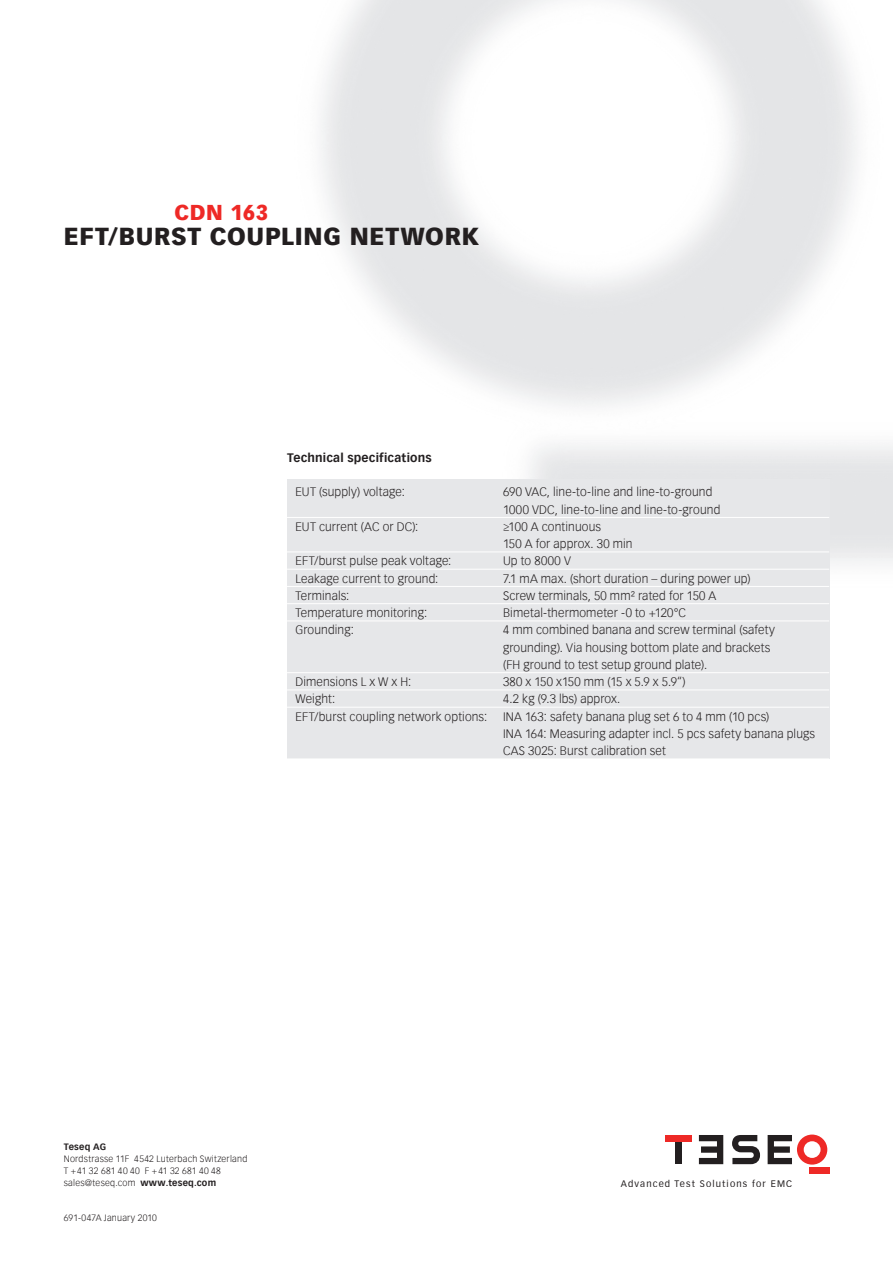
<style>
.page{position:relative;width:893px;height:1263px;background:#fff}
.page>*{position:absolute;margin:0;border:0;box-sizing:border-box;transform-origin:0 0}
.t1{font:900 24px "Vectora Com";letter-spacing:.03em;color:#231f20}
.t2{font:900 21px "Vectora Com";letter-spacing:.025em;color:#ee2926}
.t3{font:300 12px/17.2px "Vectora Com";letter-spacing:.01em;color:#231f20}
.t4{font:700 12px "Vectora Com";letter-spacing:.02em;color:#231f20}
.t5{font:9.15px "Vectora Com";letter-spacing:.125em;color:#231f20}
.t6{font:300 9px/12px "Vectora Com";letter-spacing:.025em;color:#231f20}
.t7{font:700 9px "Vectora Com";letter-spacing:.025em;color:#231f20}
.s1{font-weight:700}
</style>
<div class="page">
<div style="left:809px;top:1167px;width:20px;height:6px;background:#ee2926"></div>
<svg style="left:768px;top:1134px;width:59px;height:30px"></svg>
<svg style="left:699px;top:1135px;width:24px;height:29px"></svg>
<div style="left:675px;top:1141px;width:7px;height:23px;background:#231f20"></div>
<div style="left:665px;top:1135px;width:27px;height:6px;background:#ee2926"></div>
<svg style="left:732px;top:1135px;width:28px;height:29px"></svg>
<div style="left:287px;top:479px;width:542px;height:279px;background:#e6e7e9"></div>
<hr style="left:287px;top:517px;width:542px;height:1px;background:#fff">
<hr style="left:287px;top:551px;width:542px;height:1px;background:#fff">
<hr style="left:287px;top:569px;width:542px;height:1px;background:#fff">
<hr style="left:287px;top:586px;width:542px;height:1px;background:#fff">
<hr style="left:287px;top:603px;width:542px;height:1px;background:#fff">
<hr style="left:287px;top:620px;width:542px;height:1px;background:#fff">
<hr style="left:287px;top:672px;width:542px;height:1px;background:#fff">
<hr style="left:287px;top:689px;width:542px;height:1px;background:#fff">
<hr style="left:287px;top:707px;width:542px;height:1px;background:#fff">
<h2 class="t2" style="left:174px;top:200px;width:95px">CDN 163</h2>
<h1 class="t1" style="left:64px;top:221px;width:417px">EFT/BURST COUPLING NETWORK</h1>
<p class="t4" style="left:287px;top:450px;width:146px">Technical specifications</p>
<p class="t3" style="left:296px;top:483px;width:111px">EUT (supply) voltage:</p>
<p class="t3" style="left:503px;top:483px;width:219px">690 VAC, line-to-line and line-to-ground<br>1000 VDC, line-to-line and line-to-ground</p>
<p class="t3" style="left:296px;top:518px;width:124px">EUT current (AC or DC):</p>
<p class="t3" style="left:503px;top:518px;width:131px">≥100 A continuous<br>150 A for approx. 30 min</p>
<p class="t3" style="left:296px;top:552px;width:157px">EFT/burst pulse peak voltage:</p>
<p class="t3" style="left:503px;top:552px;width:69px">Up to 8000 V</p>
<p class="t3" style="left:296px;top:570px;width:144px">Leakage current to ground:</p>
<p class="t3" style="left:503px;top:570px;width:249px">7.1 mA max. (short duration – during power up)</p>
<p class="t3" style="left:296px;top:587px;width:55px">Terminals:</p>
<p class="t3" style="left:503px;top:587px;width:215px">Screw terminals, 50 mm² rated for 150 A</p>
<p class="t3" style="left:296px;top:604px;width:133px">Temperature monitoring:</p>
<p class="t3" style="left:503px;top:604px;width:185px">Bimetal-thermometer -0 to +120°C</p>
<p class="t3" style="left:296px;top:621px;width:60px">Grounding:</p>
<p class="t3" style="left:503px;top:621px;width:273px">4 mm combined banana and screw terminal (safety grounding). Via housing bottom plate and brackets (FH ground to test setup ground plate).</p>
<p class="t3" style="left:296px;top:673px;width:117px">Dimensions L x W x H:</p>
<p class="t3" style="left:503px;top:673px;width:184px">380 x 150 x150 mm (15 x 5.9 x 5.9“)</p>
<p class="t3" style="left:296px;top:690px;width:41px">Weight:</p>
<p class="t3" style="left:503px;top:690px;width:119px">4.2 kg (9.3 lbs) approx.</p>
<p class="t3" style="left:296px;top:708px;width:193px">EFT/burst coupling network options:</p>
<p class="t3" style="left:503px;top:708px;width:314px">INA 163: safety banana plug set 6 to 4 mm (10 pcs)<br>INA 164: Measuring adapter incl. 5 pcs safety banana plugs<br>CAS 3025: Burst calibration set</p>
<p class="t7" style="left:64px;top:1142px;width:44px">Teseq AG</p>
<p class="t6" style="left:64px;top:1153px;width:185px">Nordstrasse 11F 4542 Luterbach Switzerland<br>T +41 32 681 40 40 F +41 32 681 40 48 sales@teseq.com <span class="s1">www.teseq.com</span></p>
<p class="t6" style="left:64px;top:1212px;width:95px">691-047A January 2010</p>
<p class="t5" style="left:621px;top:1178px;width:173px">Advanced Test Solutions for EMC</p>
</div>
